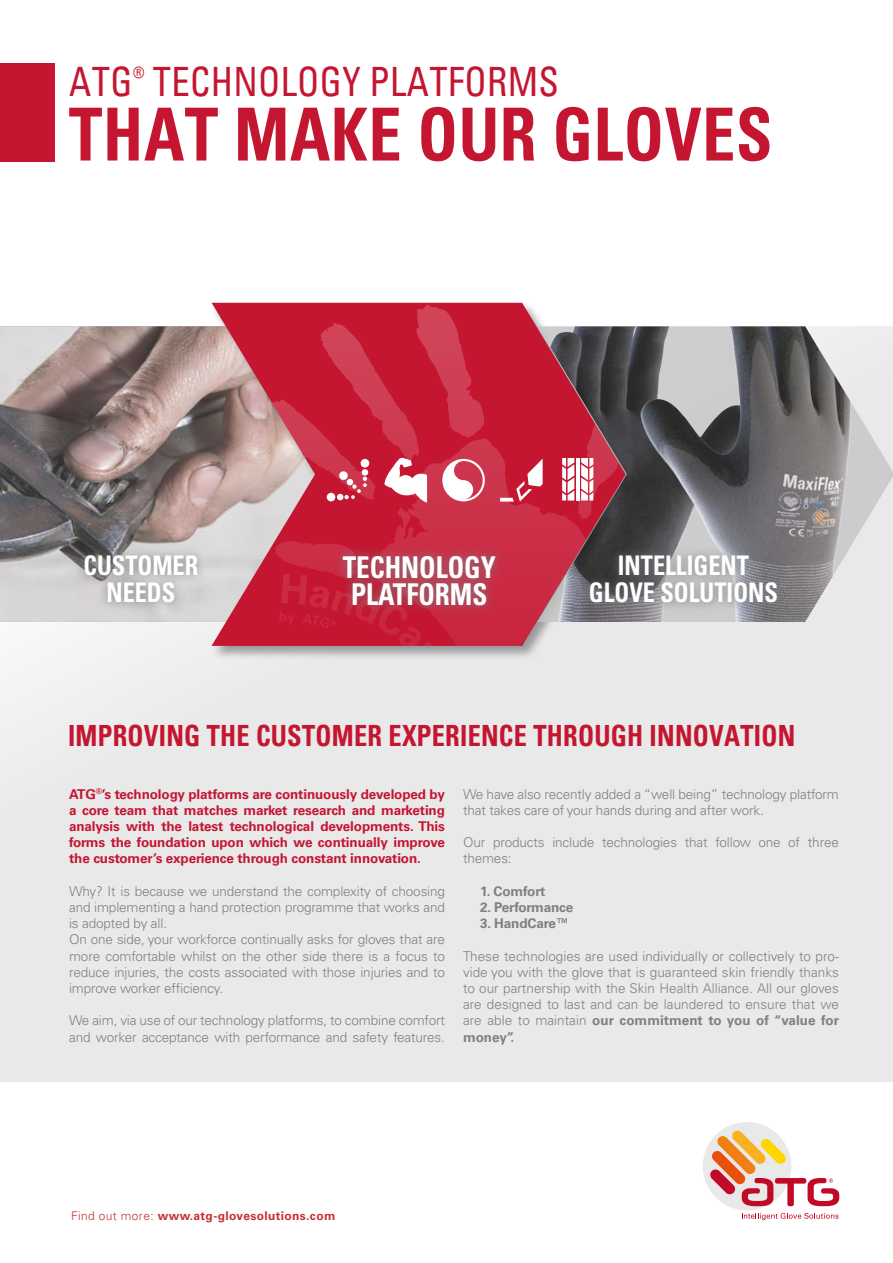
<style>
.page{position:relative;width:893px;height:1263px;background:#fff}
.page>*{position:absolute;margin:0;border:0;box-sizing:border-box;transform-origin:0 0}
.t1{font:700 condensed 73.5px "Univers";letter-spacing:.01em;color:#c51631;scale:.9 1}
.t2{font:condensed 40.5px "Univers";letter-spacing:.01em;color:#c51631;scale:.9 1}
.t3{font:700 condensed 30px "Univers LT Pro";color:#fff;scale:.9 1}
.t4{font:700 condensed 29.25px "Univers";letter-spacing:.01em;color:#c51631;scale:.9 1}
.t5{font:700 condensed 27px "Univers LT Pro";color:#fff;scale:.9 1}
.t6{font:condensed 15.75px "Univers";color:#c51631;scale:.9 1}
.t7{font:300 13.5px/16.2px "Univers LT Pro 45";letter-spacing:-.01em;color:#807f83;text-align:justify}
.t8{font:700 13.5px/16.2px "Univers LT Pro 65";letter-spacing:-.01em;color:#c51631;text-align:justify}
.t9{font:700 13.5px "Univers LT Pro 65";letter-spacing:-.01em;color:#807f83}
.t10{font:700 12px "Univers LT Pro 65";letter-spacing:.03em;color:#c72f35}
.s1{font-family:"Univers LT Pro 65";font-weight:700}
.s2{font-family:"Univers LT Pro 45";font-weight:300}
</style>
<div class="page">
<div style="left:703px;top:1122px;width:88px;height:88px;background:#e9e9e9;border-radius:50%"></div>
<svg style="left:742px;top:1213px;width:97px;height:7px"></svg>
<svg style="left:710px;top:1130px;width:129px;height:76px"></svg>
<div style="left:0;top:326px;width:893px;height:756px;background:#e9e9e9"></div>
<div style="left:0;top:64px;width:54px;height:98px;background:#c51631"></div>
<img style="left:0;top:326px;width:211px;height:296px">
<div style="left:211px;top:301px;width:429px;height:360px;background:#807f83;opacity:.75"></div>
<svg style="left:212px;top:303px;width:414px;height:343px"></svg>
<svg style="left:873px;top:439px;width:20px;height:70px"></svg>
<img style="left:626px;top:326px;width:247px;height:296px">
<div style="left:76px;top:546px;width:130px;height:66px;background:#807f83;opacity:.89"></div>
<div style="left:581px;top:546px;width:205px;height:66px;background:#807f83;opacity:.89"></div>
<svg style="left:265px;top:305px;width:361px;height:341px;background:#bd3c50"></svg>
<hr style="left:576px;top:458px;width:3px;height:42px;background:#fff">
<p class="t2" style="left:69px;top:55px;width:72px">ATG</p>
<p class="t6" style="left:133px;top:62px;width:14px">®</p>
<p class="t2" style="left:153px;top:55px;width:452px">TECHNOLOGY PLATFORMS</p>
<p class="t1" style="left:69px;top:89px;width:783px">THAT MAKE OUR GLOVES</p>
<p class="t5" style="left:84px;top:549px;width:129px">CUSTOMER</p>
<p class="t5" style="left:106px;top:576px;width:78px">NEEDS</p>
<p class="t3" style="left:343px;top:548px;width:172px">TECHNOLOGY</p>
<p class="t3" style="left:351px;top:575px;width:153px">PLATFORMS</p>
<p class="t5" style="left:618px;top:549px;width:147px">INTELLIGENT</p>
<p class="t5" style="left:589px;top:576px;width:212px">GLOVE SOLUTIONS</p>
<p class="t4" style="left:68px;top:717px;width:810px">IMPROVING THE CUSTOMER EXPERIENCE THROUGH INNOVATION</p>
<p class="t8" style="left:69px;top:786px;width:377px">ATG<sup>®</sup>’s technology platforms are continuously developed by a core team that matches market research and marketing analysis with the latest technological developments. This forms the foundation upon which we continually improve the customer’s experience through constant innovation.</p>
<p class="t7" style="left:69px;top:883px;width:377px">Why? It is because we understand the complexity of choosing and implementing a hand protection programme that works and is adopted by all.</p>
<p class="t7" style="left:69px;top:931px;width:377px">On one side, your workforce continually asks for gloves that are more comfortable whilst on the other side there is a focus to reduce injuries, the costs associated with those injuries and to improve worker efficiency.</p>
<p class="t7" style="left:69px;top:1012px;width:377px">We aim, via use of our technology platforms, to combine comfort and worker acceptance with performance and safety features.</p>
<p class="t7" style="left:463px;top:786px;width:377px">We have also recently added a “well being” technology platform that takes care of your hands during and after work.</p>
<p class="t7" style="left:463px;top:834px;width:377px">Our products include technologies that follow one of three themes:</p>
<p class="t9" style="left:480px;top:883px;width:67px">1. Comfort</p>
<p class="t9" style="left:480px;top:899px;width:95px">2. Performance</p>
<p class="t9" style="left:480px;top:915px;width:91px">3. HandCare™</p>
<p class="t7" style="left:463px;top:948px;width:377px">These technologies are used individually or collectively to pro&shy;vide you with the glove that is guaranteed skin friendly thanks to our partnership with the Skin Health Alliance. All our gloves are designed to last and can be laundered to ensure that we are able to maintain <span class="s1">our commitment to you of “value for money”.</span></p>
<p class="t10" style="left:71px;top:1208px;width:266px"><span class="s2">Find out more:</span> www.atg-glovesolutions.com</p>
</div>
